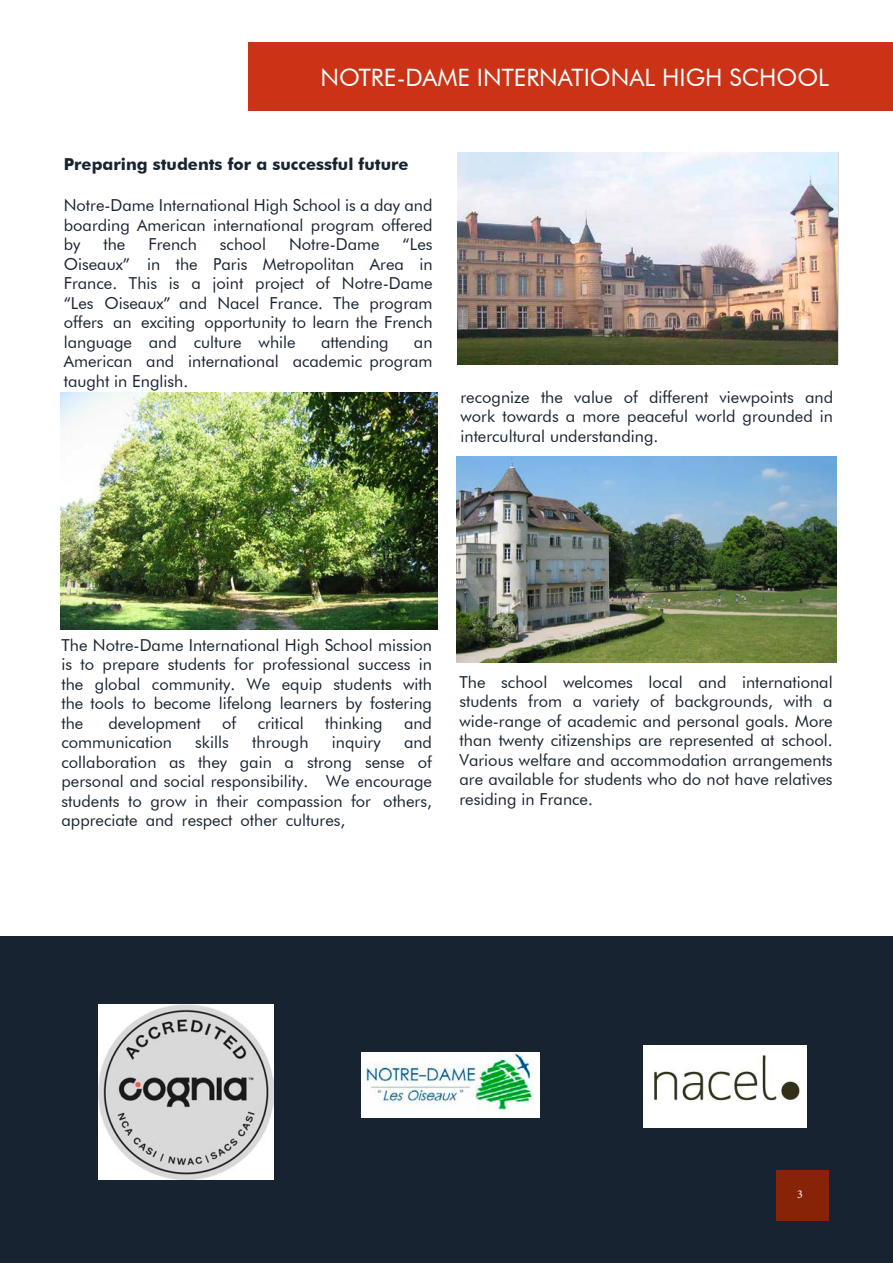
<style>
.page{position:relative;width:893px;height:1263px;background:#fff}
.page>*{position:absolute;margin:0;border:0;box-sizing:border-box;transform-origin:0 0}
.t1{font:24px "Futura BT";color:#fff}
.t2{font:16.5px/19.5px "Futura BT";color:#182331;text-align:justify}
.t3{font:700 16.5px "Futura BT";color:#182331}
.t4{font:12px "Minion Pro";color:#fff}
</style>
<div class="page">
<div style="left:248px;top:42px;width:645px;height:69px;background:#cb3216"></div>
<div style="left:0;top:936px;width:893px;height:327px;background:#182331"></div>
<div style="left:777px;top:1170px;width:52px;height:50px;background:#872306"></div>
<img style="left:457px;top:152px;width:381px;height:212px">
<img style="left:644px;top:1045px;width:163px;height:82px">
<img style="left:361px;top:1052px;width:179px;height:65px">
<img style="left:60px;top:393px;width:377px;height:237px">
<img style="left:457px;top:456px;width:380px;height:207px">
<img style="left:99px;top:1005px;width:175px;height:175px">
<h1 class="t1" style="left:321px;top:63px;width:510px">NOTRE-DAME INTERNATIONAL HIGH SCHOOL</h1>
<p class="t3" style="left:64px;top:155px;width:346px">Preparing students for a successful future</p>
<p class="t2" style="left:64px;top:196px;width:370px">Notre-Dame International High School is a day and boarding American international program offered by</p>
<p class="t2" style="left:103px;top:235px;width:23px">the</p>
<p class="t2" style="left:148px;top:235px;width:50px">French</p>
<p class="t2" style="left:220px;top:235px;width:48px">school</p>
<p class="t2" style="left:289px;top:235px;width:92px">Notre-Dame</p>
<p class="t2" style="left:64px;top:235px;width:370px;text-indent:339px">“Les Oiseaux” in the Paris Metropolitan Area in France. This is a joint project of Notre-Dame “Les Oiseaux” and Nacel France. The program offers an exciting opportunity to learn the French language and culture while</p>
<p class="t2" style="left:321px;top:332px;width:69px">attending</p>
<p class="t2" style="left:64px;top:332px;width:370px;text-indent:350px">an American and international academic program taught in English.</p>
<p class="t2" style="left:460px;top:387px;width:374px">recognize the value of different viewpoints and work towards a more peaceful world grounded in intercultural understanding.</p>
<p class="t2" style="left:62px;top:635px;width:372px">The Notre-Dame International High School mission is to prepare students for professional success in the global community. We equip students with the tools to become lifelong learners by fostering the</p>
<p class="t2" style="left:108px;top:713px;width:94px">development</p>
<p class="t2" style="left:222px;top:713px;width:16px">of</p>
<p class="t2" style="left:258px;top:713px;width:48px">critical</p>
<p class="t2" style="left:325px;top:713px;width:59px">thinking</p>
<p class="t2" style="left:404px;top:713px;width:30px">and</p>
<p class="t2" style="left:62px;top:733px;width:112px">communication</p>
<p class="t2" style="left:195px;top:733px;width:35px">skills</p>
<p class="t2" style="left:252px;top:733px;width:58px">through</p>
<p class="t2" style="left:332px;top:733px;width:50px">inquiry</p>
<p class="t2" style="left:62px;top:733px;width:372px;text-indent:342px">and collaboration as they gain a strong sense of personal and social responsibility. We encourage students to grow in their compassion for others, appreciate and respect other cultures,</p>
<p class="t2" style="left:459px;top:672px;width:375px">The school welcomes local and international students from a variety of backgrounds, with a wide-range of academic and personal goals. More than twenty citizenships are represented at school.<br>Various welfare and accommodation arrangements are available for students who do not have relatives residing in France.</p>
<p class="t4" style="left:797px;top:1186px;width:7px">3</p>
</div>
